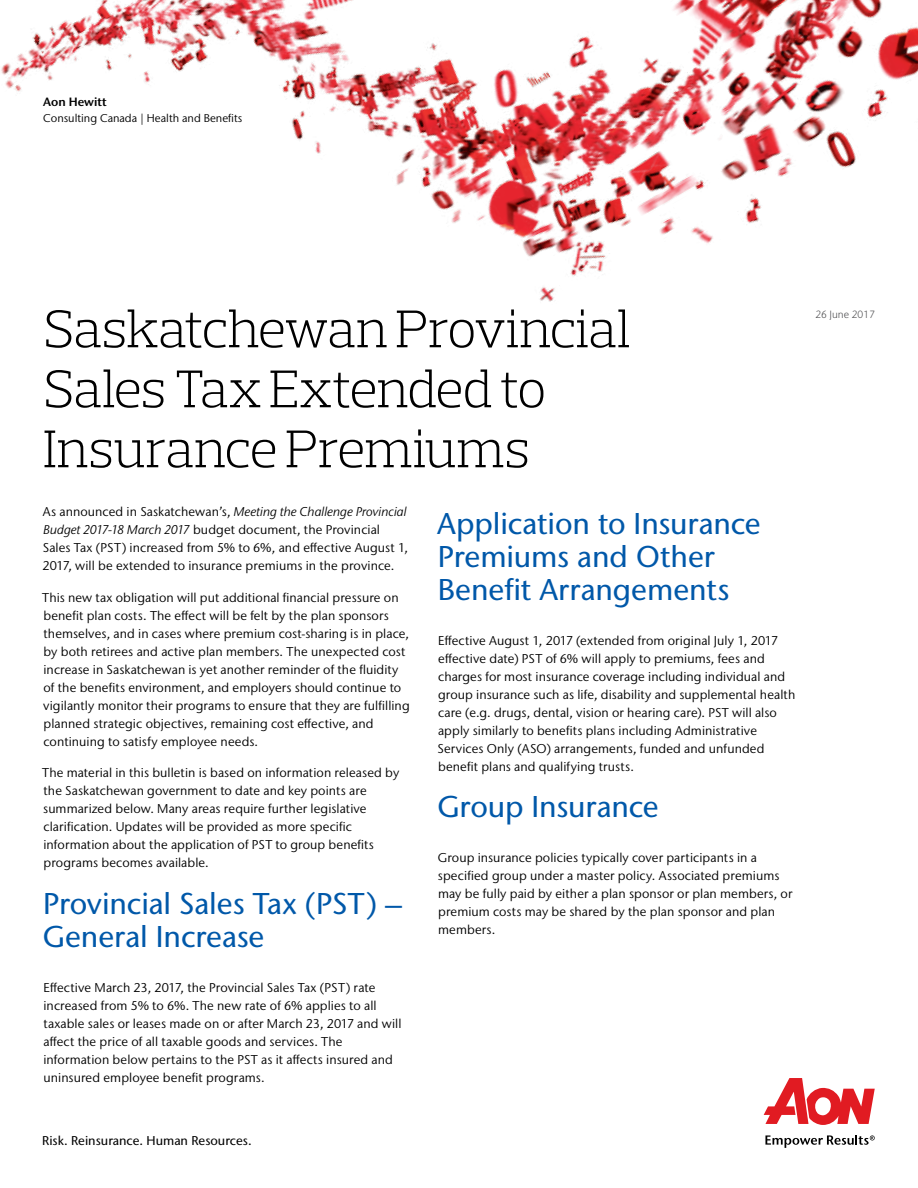
<style>
.page{position:relative;width:918px;height:1188px;background:#fff}
.page>*{position:absolute;margin:0;border:0;box-sizing:border-box;transform-origin:0 0}
.t1{font:300 54px/60px "Prelo Slab";letter-spacing:-.02em;color:#000}
.t2{font:500 30px/33px "Stone Sans IIITC Pro";letter-spacing:-.005em;color:#0058a9}
.t3{font:12.75px/18px "Stone Sans IIITC Pro";letter-spacing:.01em;color:#000}
.t4{font:500 12.75px "Stone Sans IIITC Pro";color:#000}
.t5{font:600 12px "Stone Sans IIITC Pro";color:#000}
.t6{font:11.25px "Stone Sans IIITC Pro";color:#000}
.t7{font:300 10.5px "Stone Sans IIITC Pro";color:#4d4d4f}
.s1{font-style:italic}
</style>
<div class="page">
<img style="left:1px;top:0;width:917px;height:302px">
<svg style="left:764px;top:1078px;width:111px;height:47px"></svg>
<svg style="left:765px;top:1135px;width:110px;height:13px"></svg>
<p class="t5" style="left:43px;top:94px;width:65px">Aon Hewitt</p>
<p class="t6" style="left:43px;top:111px;width:201px">Consulting Canada | Health and Benefits</p>
<h1 class="t1" style="left:43px;top:299px;width:589px">Saskatchewan Provincial<br>Sales Tax Extended to<br>Insurance Premiums</h1>
<p class="t7" style="left:815px;top:308px;width:61px">26 June 2017</p>
<p class="t3" style="left:43px;top:503px;width:367px">As announced in Saskatchewan’s, <span class="s1">Meeting the Challenge Provincial Budget 2017-18 March 2017</span> budget document, the Provincial Sales Tax (PST) increased from 5% to 6%, and effective August 1, 2017, will be extended to insurance premiums in the province.</p>
<p class="t3" style="left:42px;top:588px;width:369px">This new tax obligation will put additional financial pressure on benefit plan costs. The effect will be felt by the plan sponsors themselves, and in cases where premium cost-sharing is in place, by both retirees and active plan members. The unexpected cost increase in Saskatchewan is yet another reminder of the fluidity of the benefits environment, and employers should continue to vigilantly monitor their programs to ensure that they are fulfilling planned strategic objectives, remaining cost effective, and continuing to satisfy employee needs.</p>
<p class="t3" style="left:42px;top:764px;width:359px">The material in this bulletin is based on information released by the Saskatchewan government to date and key points are summarized below. Many areas require further legislative clarification. Updates will be provided as more specific information about the application of PST to group benefits programs becomes available.</p>
<h2 class="t2" style="left:43px;top:886px;width:361px">Provincial Sales Tax (PST) –<br>General Increase</h2>
<p class="t3" style="left:43px;top:978px;width:360px">Effective March 23, 2017, the Provincial Sales Tax (PST) rate increased from 5% to 6%. The new rate of 6% applies to all taxable sales or leases made on or after March 23, 2017 and will affect the price of all taxable goods and services. The information below pertains to the PST as it affects insured and uninsured employee benefit programs.</p>
<p class="t4" style="left:42px;top:1132px;width:211px">Risk. Reinsurance. Human Resources.</p>
<h2 class="t2" style="left:437px;top:506px;width:325px">Application to Insurance<br>Premiums and Other<br>Benefit Arrangements</h2>
<p class="t3" style="left:437px;top:631px;width:359px">Effective August 1, 2017 (extended from original July 1, 2017 effective date) PST of 6% will apply to premiums, fees and charges for most insurance coverage including individual and group insurance such as life, disability and supplemental health care (e.g. drugs, dental, vision or hearing care). PST will also apply similarly to benefits plans including Administrative Services Only (ASO) arrangements, funded and unfunded benefit plans and qualifying trusts.</p>
<h2 class="t2" style="left:437px;top:790px;width:223px">Group Insurance</h2>
<p class="t3" style="left:438px;top:849px;width:356px">Group insurance policies typically cover participants in a specified group under a master policy. Associated premiums may be fully paid by either a plan sponsor or plan members, or premium costs may be shared by the plan sponsor and plan members.</p>
</div>
